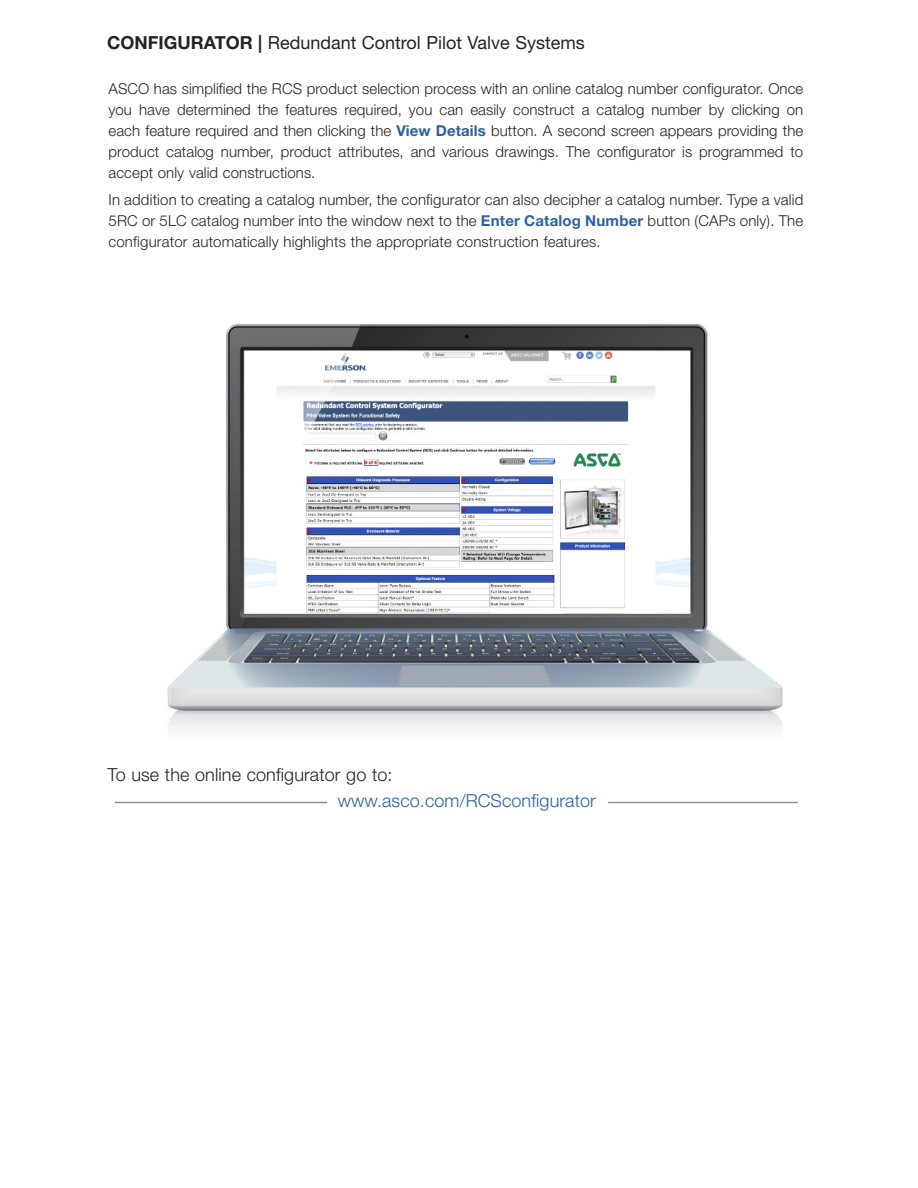
<style>
.page{position:relative;width:918px;height:1188px;background:#fff}
.page>*{position:absolute;margin:0;border:0;box-sizing:border-box;transform-origin:0 0}
.t1{font:18px "Helvetica Neue";color:#252324}
.t2{font:300 18px "Helvetica Neue";letter-spacing:.005em;color:#252324}
.t3{font:300 18px "Helvetica Neue";letter-spacing:.005em;color:#2b61a2}
.t4{font:300 15px/21px "Helvetica Neue";letter-spacing:.005em;color:#252324;text-align:justify}
.s1{font-weight:700}
.s2{font-weight:700;color:#2b61a2}
</style>
<div class="page">
<img style="left:167px;top:323px;width:616px;height:408px">
<hr style="left:608px;top:802px;width:190px;height:1px;background:#929191">
<hr style="left:115px;top:802px;width:212px;height:1px;background:#929191">
<p class="t1" style="left:107px;top:36px;width:479px"><span class="s1">CONFIGURATOR |</span> Redundant Control Pilot Valve Systems</p>
<p class="t4" style="left:109px;top:79px;width:696px">ASCO has simplified the RCS product selection process with an online catalog number configurator. Once you have determined the features required, you can easily construct a catalog number by clicking on each feature required and then clicking the <span class="s2">View Details</span> button. A second screen appears providing the product catalog number, product attributes, and various drawings. The configurator is programmed to accept only valid constructions.</p>
<p class="t4" style="left:109px;top:191px;width:696px">In addition to creating a catalog number, the configurator can also decipher a catalog number. Type a valid 5RC or 5LC catalog number into the window next to the <span class="s2">Enter Catalog Number</span> button (CAPs only). The configurator automatically highlights the appropriate construction features.</p>
<p class="t2" style="left:108px;top:768px;width:287px">To use the online configurator go to:</p>
<p class="t3" style="left:338px;top:795px;width:260px">www.asco.com/RCSconfigurator</p>
</div>
